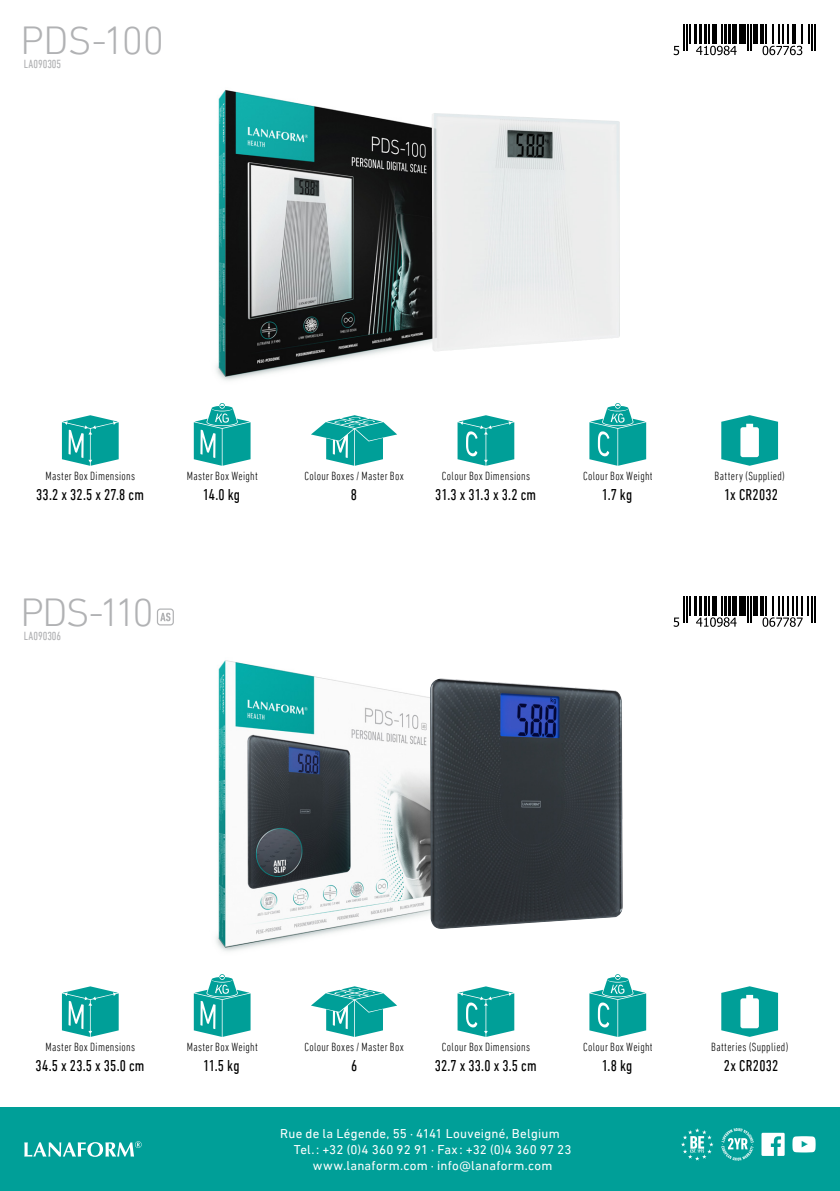
<style>
.page{position:relative;width:840px;height:1191px;background:#fff}
.page>*{position:absolute;margin:0;border:0;box-sizing:border-box;transform-origin:0 0}
.t1{font:300 40px "DIN Next LT Pro";letter-spacing:-.035em;color:#b1b2b4}
.t2{font:condensed 16px "DIN Next LT Pro";letter-spacing:.015em;color:#000}
.t3{font:13px "DIN Next LT Pro";letter-spacing:.02em;color:#fff}
.t4{font:300 condensed 12px "DIN Next LT Pro";letter-spacing:.025em;color:#000}
.t5{font:condensed 12px "DIN Next LT Pro";color:#b1b2b4}
</style>
<div class="page">
<div style="left:0;top:1107px;width:839px;height:84px;background:#009f98"></div>
<img style="left:216px;top:90px;width:215px;height:291px">
<img style="left:216px;top:660px;width:214px;height:292px">
<svg style="left:24px;top:1141px;width:117px;height:15px"></svg>
<svg style="left:194px;top:403px;width:56px;height:63px"></svg>
<svg style="left:194px;top:974px;width:56px;height:63px"></svg>
<svg style="left:311px;top:415px;width:86px;height:51px"></svg>
<svg style="left:311px;top:986px;width:86px;height:51px"></svg>
<img style="left:430px;top:678px;width:192px;height:251px">
<img style="left:431px;top:113px;width:83px;height:238px">
<hr style="left:685px;top:24px;width:2px;height:27px;background:#000">
<hr style="left:688px;top:24px;width:2px;height:20px;background:#000">
<hr style="left:694px;top:24px;width:2px;height:20px;background:#000">
<svg style="left:739px;top:24px;width:3px;height:20px"></svg>
<svg style="left:744px;top:24px;width:4px;height:27px"></svg>
<hr style="left:749px;top:24px;width:2px;height:27px;background:#000">
<svg style="left:753px;top:24px;width:3px;height:20px"></svg>
<hr style="left:813px;top:24px;width:2px;height:27px;background:#000">
<svg style="left:808px;top:24px;width:4px;height:27px"></svg>
<svg style="left:673px;top:24px;width:11px;height:31px"></svg>
<svg style="left:696px;top:24px;width:40px;height:31px"></svg>
<svg style="left:760px;top:24px;width:42px;height:31px"></svg>
<hr style="left:688px;top:596px;width:2px;height:20px;background:#000">
<hr style="left:685px;top:596px;width:2px;height:27px;background:#000">
<hr style="left:694px;top:596px;width:2px;height:20px;background:#000">
<svg style="left:739px;top:596px;width:3px;height:20px"></svg>
<svg style="left:744px;top:596px;width:4px;height:27px"></svg>
<hr style="left:749px;top:596px;width:2px;height:27px;background:#000">
<svg style="left:753px;top:596px;width:3px;height:20px"></svg>
<hr style="left:806px;top:596px;width:2px;height:20px;background:#000">
<svg style="left:811px;top:596px;width:1px;height:27px"></svg>
<hr style="left:813px;top:596px;width:2px;height:27px;background:#000">
<svg style="left:673px;top:596px;width:11px;height:31px"></svg>
<svg style="left:696px;top:596px;width:40px;height:31px"></svg>
<svg style="left:760px;top:596px;width:42px;height:31px"></svg>
<svg style="left:62px;top:415px;width:57px;height:51px"></svg>
<svg style="left:62px;top:986px;width:57px;height:51px"></svg>
<svg style="left:457px;top:415px;width:57px;height:51px;background:#35b3ad"></svg>
<svg style="left:457px;top:986px;width:57px;height:51px;background:#35b3ad"></svg>
<svg style="left:589px;top:403px;width:56px;height:63px"></svg>
<svg style="left:589px;top:974px;width:56px;height:63px"></svg>
<svg style="left:721px;top:415px;width:56px;height:51px"></svg>
<svg style="left:721px;top:986px;width:56px;height:51px"></svg>
<svg style="left:157px;top:608px;width:17px;height:17px"></svg>
<svg style="left:761px;top:1132px;width:23px;height:24px"></svg>
<svg style="left:792px;top:1136px;width:23px;height:16px"></svg>
<svg style="left:681px;top:1128px;width:32px;height:32px"></svg>
<svg style="left:721px;top:1128px;width:32px;height:32px"></svg>
<h1 class="t1" style="left:20px;top:18px;width:145px">PDS-100</h1>
<p class="t5" style="left:24px;top:58px;width:39px">LA090305</p>
<p class="t4" style="left:46px;top:469px;width:91px">Master Box Dimensions</p>
<h2 class="t2" style="left:36px;top:486px;width:109px">33.2 x 32.5 x 27.8 cm</h2>
<p class="t4" style="left:187px;top:469px;width:72px">Master Box Weight</p>
<h2 class="t2" style="left:202px;top:486px;width:39px">14.0 kg</h2>
<h1 class="t1" style="left:20px;top:589px;width:135px">PDS-110</h1>
<p class="t5" style="left:24px;top:628px;width:39px">LA090306</p>
<p class="t4" style="left:304px;top:469px;width:101px">Colour Boxes / Master Box</p>
<h2 class="t2" style="left:351px;top:486px;width:8px">8</h2>
<p class="t4" style="left:441px;top:469px;width:90px">Colour Box Dimensions</p>
<h2 class="t2" style="left:435px;top:486px;width:102px">31.3 x 31.3 x 3.2 cm</h2>
<p class="t4" style="left:582px;top:469px;width:71px">Colour Box Weight</p>
<h2 class="t2" style="left:601px;top:486px;width:32px">1.7 kg</h2>
<p class="t4" style="left:714px;top:469px;width:72px">Battery (Supplied)</p>
<h2 class="t2" style="left:723px;top:486px;width:55px">1x CR2032</h2>
<p class="t4" style="left:46px;top:1040px;width:91px">Master Box Dimensions</p>
<h2 class="t2" style="left:36px;top:1057px;width:110px">34.5 x 23.5 x 35.0 cm</h2>
<p class="t4" style="left:187px;top:1040px;width:72px">Master Box Weight</p>
<h2 class="t2" style="left:203px;top:1057px;width:38px">11.5 kg</h2>
<p class="t4" style="left:304px;top:1040px;width:101px">Colour Boxes / Master Box</p>
<h2 class="t2" style="left:351px;top:1057px;width:8px">6</h2>
<p class="t4" style="left:441px;top:1040px;width:90px">Colour Box Dimensions</p>
<h2 class="t2" style="left:434px;top:1057px;width:103px">32.7 x 33.0 x 3.5 cm</h2>
<p class="t4" style="left:582px;top:1040px;width:71px">Colour Box Weight</p>
<h2 class="t2" style="left:601px;top:1057px;width:32px">1.8 kg</h2>
<p class="t3" style="left:280px;top:1125px;width:281px">Rue de la Légende, 55 · 4141 Louveigné, Belgium</p>
<p class="t3" style="left:294px;top:1142px;width:279px">Tel. : +32 (0)4 360 92 91 · Fax : +32 (0)4 360 97 23</p>
<p class="t3" style="left:313px;top:1158px;width:241px">www.lanaform.com · info@lanaform.com</p>
<p class="t4" style="left:710px;top:1040px;width:79px">Batteries (Supplied)</p>
<h2 class="t2" style="left:723px;top:1057px;width:56px">2x CR2032</h2>
</div>
